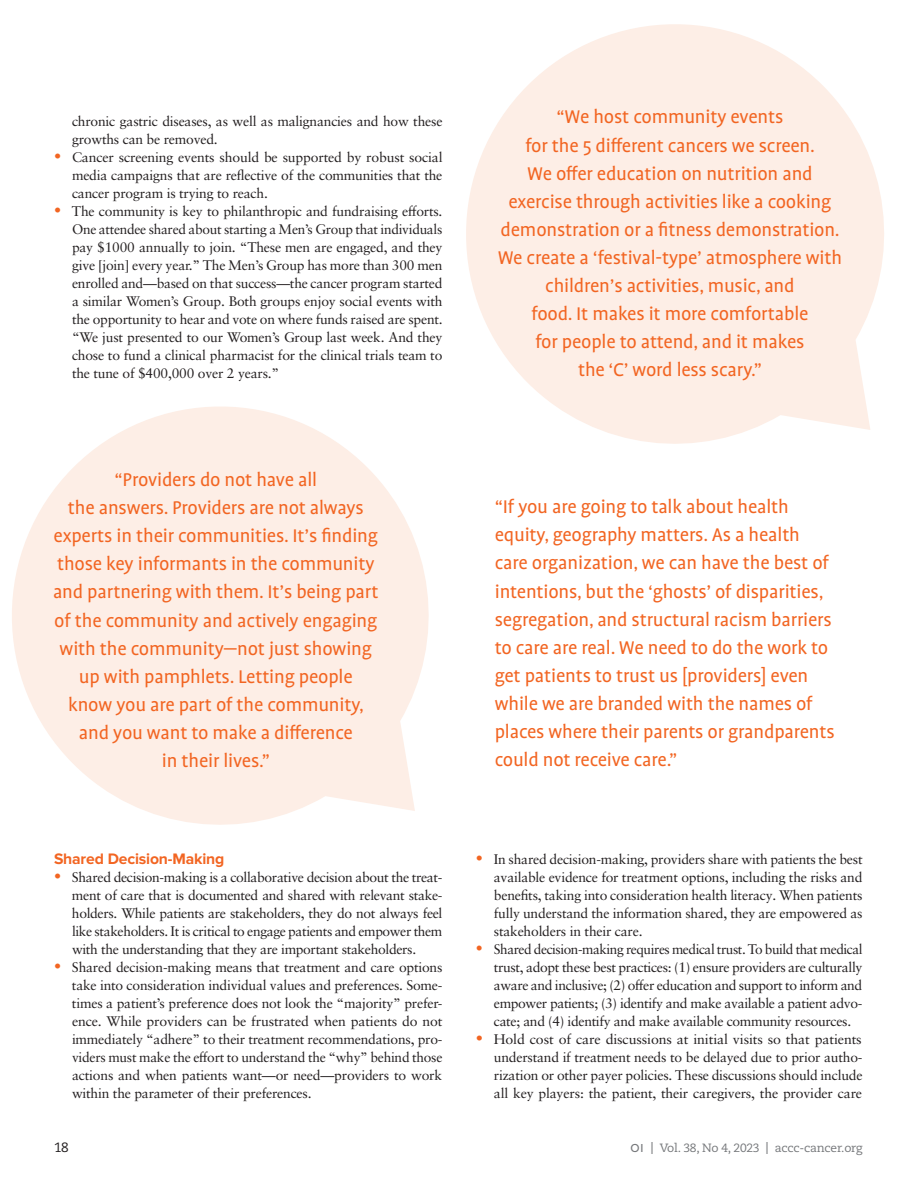
<style>
.page{position:relative;width:918px;height:1188px;background:#fff}
.page>*{position:absolute;margin:0;border:0;box-sizing:border-box;transform-origin:0 0}
.t1{font:21px/28px "Profile Pro";letter-spacing:-.01em;color:#f26522;text-align:center}
.t2{font:700 15.75px "Proxima Nova";letter-spacing:-.01em;color:#f26522}
.t3{font:13.8px/18px "Sabon LT Pro";letter-spacing:-.015em;color:#231f20;text-align:justify}
.t4{font:13.5px "Caecilia LT Pro 55 Roman";color:#231f20}
.t5{font:12px "Caecilia LT Pro 55 Roman";letter-spacing:-.02em;color:#76787b}
.s1{font-size:14.25px;color:#f26522}
.s2{font-family:"Proxima Nova";font-weight:500}
.s3{font-family:"Caecilia LT Pro 75";font-weight:700}
</style>
<div class="page">
<svg style="left:12px;top:406px;width:417px;height:419px;fill:#fdeee6"></svg>
<svg style="left:466px;top:24px;width:418px;height:420px;fill:#fdeee6"></svg>
<p class="t3" style="left:72px;top:112px;width:372px">chronic gastric diseases, as well as malignancies and how these growths can be removed.</p>
<p class="t3" style="left:72px;top:148px;width:372px;text-indent:-18px"><span class="s1">•</span> Cancer screening events should be supported by robust social media campaigns that are reflective of the communities that the cancer program is trying to reach.</p>
<p class="t3" style="left:72px;top:202px;width:372px;text-indent:-18px"><span class="s1">•</span> The community is key to philanthropic and fundraising efforts.<br>One attendee shared about starting a Men’s Group that individuals pay $1000 annually to join. “These men are engaged, and they give [join] every year.” The Men’s Group has more than 300 men enrolled and—based on that success—the cancer program started a similar Women’s Group. Both groups enjoy social events with the opportunity to hear and vote on where funds raised are spent. “We just presented to our Women’s Group last week. And they chose to fund a clinical pharmacist for the clinical trials team to the tune of $400,000 over 2 years.”</p>
<p class="t1" style="left:498px;top:104px;width:346px">“We host community events<br>for the 5 different cancers we screen.<br>We offer education on nutrition and exercise through activities like a cooking demonstration or a fitness demonstration.<br>We create a ‘festival-type’ atmosphere with children’s activities, music, and<br>food. It makes it more comfortable<br>for people to attend, and it makes<br>the ‘C’ word less scary.”</p>
<p class="t1" style="left:53px;top:466px;width:327px">“Providers do not have all<br>the answers. Providers are not always experts in their communities. It’s finding those key informants in the community and partnering with them. It’s being part of the community and actively engaging with the community—not just showing up with pamphlets. Letting people<br>know you are part of the community, and you want to make a difference<br>in their lives.”</p>
<p class="t2" style="left:54px;top:850px;width:172px">Shared Decision-Making</p>
<p class="t3" style="left:72px;top:868px;width:372px;text-indent:-18px"><span class="s1">•</span> Shared decision-making is a collaborative decision about the treat&shy;ment of care that is documented and shared with relevant stake&shy;holders. While patients are stakeholders, they do not always feel like stakeholders. It is critical to engage patients and empower them with the understanding that they are important stakeholders.</p>
<p class="t3" style="left:72px;top:958px;width:372px;text-indent:-18px"><span class="s1">•</span> Shared decision-making means that treatment and care options take into consideration individual values and preferences. Some&shy;times a patient’s preference does not look the “majority” prefer&shy;ence. While providers can be frustrated when patients do not immediately “adhere” to their treatment recommendations, pro&shy;viders must make the effort to understand the “why” behind those actions and when patients want—or need—providers to work within the parameter of their preferences.</p>
<p class="t1" style="left:495px;top:494px;width:342px;text-align:left">“If you are going to talk about health equity, geography matters. As a health care organization, we can have the best of intentions, but the ‘ghosts’ of disparities, segregation, and structural racism barriers to care are real. We need to do the work to get patients to trust us [providers] even while we are branded with the names of places where their parents or grandparents could not receive care.”</p>
<p class="t3" style="left:494px;top:850px;width:370px;text-indent:-18px"><span class="s1">•</span> In shared decision-making, providers share with patients the best available evidence for treatment options, including the risks and benefits, taking into consideration health literacy. When patients fully understand the information shared, they are empowered as stakeholders in their care.</p>
<p class="t3" style="left:494px;top:940px;width:370px;text-indent:-18px"><span class="s1">•</span> Shared decision-making requires medical trust. To build that medical trust, adopt these best practices: (1) ensure providers are culturally aware and inclusive; (2) offer education and support to inform and empower patients; (3) identify and make available a patient advo&shy;cate; and (4) identify and make available community resources.</p>
<p class="t3" style="left:494px;top:1030px;width:370px;text-indent:-18px"><span class="s1">•</span> Hold cost of care discussions at initial visits so that patients understand if treatment needs to be delayed due to prior autho&shy;rization or other payer policies. These discussions should include all key players: the patient, their caregivers, the provider care</p>
<p class="t4" style="left:54px;top:1138px;width:16px">18</p>
<p class="t5" style="left:631px;top:1140px;width:233px"><span class="s2">OI</span> <span class="s3">|</span> Vol. 38, No 4, 2023 <span class="s3">|</span> accc-cancer.org</p>
</div>
